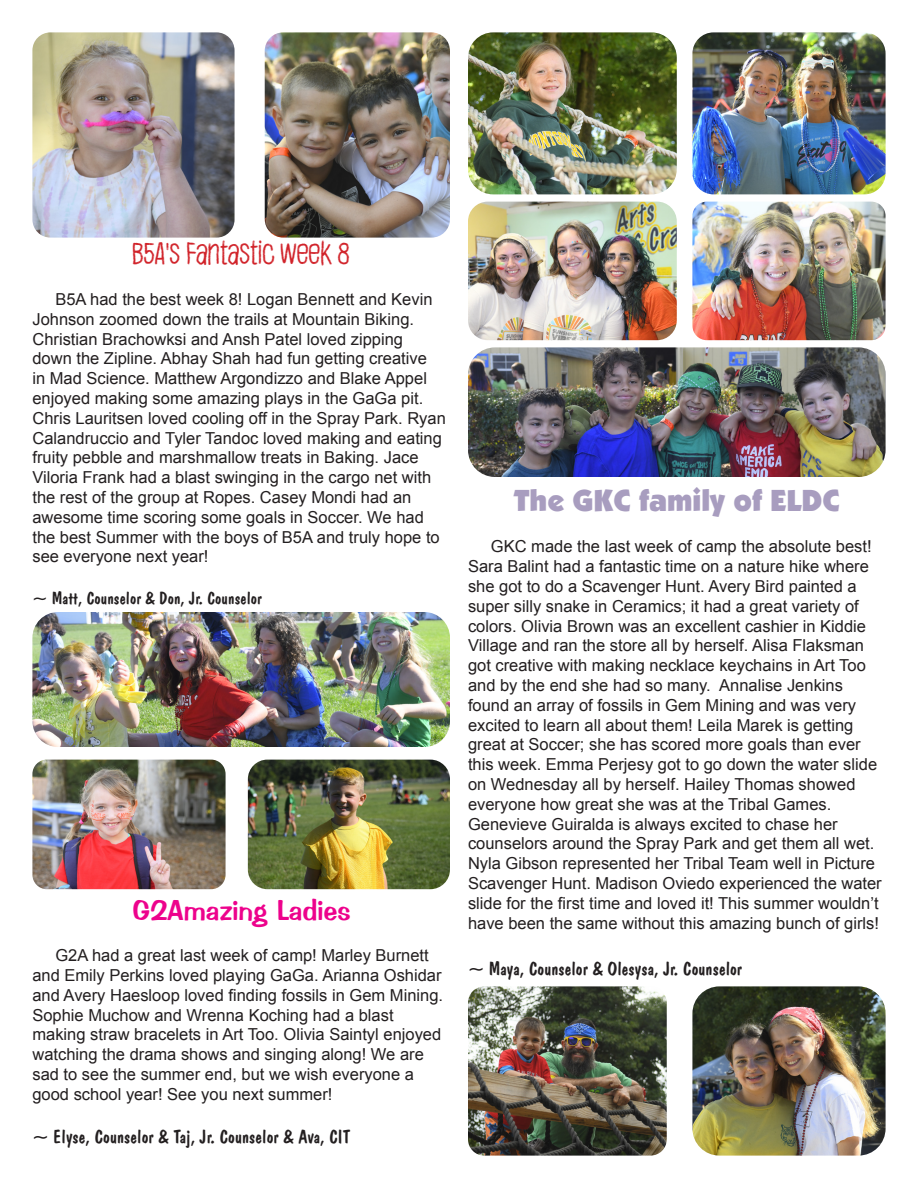
<style>
.page{position:relative;width:918px;height:1188px;background:#fff}
.page>*{position:absolute;margin:0;border:0;box-sizing:border-box;transform-origin:0 0}
.t1{font:30px "Boulder";color:#a89dbf}
.t2{font:28.5px "Impress BT";color:#ed028c}
.t3{font:27px "Justaword";color:#d1232a}
.t4{font:19.5px "Dom Casual BT";color:#231f20}
.t5{font:18px "Dom Casual BT";color:#231f20}
.t6{font:16.5px/19.8px "Arial";color:#231f20}
</style>
<div class="page">
<img style="left:32px;top:32px;width:202px;height:206px">
<img style="left:265px;top:32px;width:185px;height:206px">
<img style="left:468px;top:347px;width:417px;height:130px">
<img style="left:468px;top:32px;width:208px;height:162px">
<img style="left:692px;top:32px;width:193px;height:162px">
<img style="left:468px;top:202px;width:208px;height:138px">
<img style="left:692px;top:202px;width:193px;height:138px">
<img style="left:468px;top:986px;width:198px;height:170px">
<img style="left:692px;top:986px;width:193px;height:170px">
<img style="left:32px;top:612px;width:418px;height:135px">
<img style="left:32px;top:760px;width:193px;height:129px">
<img style="left:248px;top:760px;width:202px;height:129px">
<p class="t3" style="left:132px;top:231px;width:219px">B5A’'s Fantastic week 8</p>
<p class="t6" style="left:32px;top:289px;width:415px;text-indent:23px">B5A had the best week 8! Logan Bennett and Kevin Johnson zoomed down the trails at Mountain Biking.<br>Christian Brachowksi and Ansh Patel loved zipping down the Zipline. Abhay Shah had fun getting creative<br>in Mad Science. Matthew Argondizzo and Blake Appel enjoyed making some amazing plays in the GaGa pit.<br>Chris Lauritsen loved cooling off in the Spray Park. Ryan Calandruccio and Tyler Tandoc loved making and eating fruity pebble and marshmallow treats in Baking. Jace Viloria Frank had a blast swinging in the cargo net with the rest of the group at Ropes. Casey Mondi had an awesome time scoring some goals in Soccer. We had the best Summer with the boys of B5A and truly hope to see everyone next year!</p>
<p class="t5" style="left:32px;top:587px;width:231px">~ Matt, Counselor &amp; Don, Jr. Counselor</p>
<p class="t2" style="left:132px;top:893px;width:220px">G2Amazing Ladies</p>
<p class="t6" style="left:32px;top:946px;width:412px;text-indent:23px">G2A had a great last week of camp! Marley Burnett and Emily Perkins loved playing GaGa. Arianna Oshidar and Avery Haesloop loved finding fossils in Gem Mining.<br>Sophie Muchow and Wrenna Koching had a blast making straw bracelets in Art Too. Olivia Saintyl enjoyed watching the drama shows and singing along! We are sad to see the summer end, but we wish everyone a good school year! See you next summer!</p>
<p class="t4" style="left:32px;top:1125px;width:319px">~ Elyse, Counselor &amp; Taj, Jr. Counselor &amp; Ava, CIT</p>
<p class="t1" style="left:514px;top:483px;width:327px">The GKC family of ELDC</p>
<p class="t6" style="left:468px;top:537px;width:415px;text-indent:23px">GKC made the last week of camp the absolute best!<br>Sara Balint had a fantastic time on a nature hike where she got to do a Scavenger Hunt. Avery Bird painted a super silly snake in Ceramics; it had a great variety of colors. Olivia Brown was an excellent cashier in Kiddie Village and ran the store all by herself. Alisa Flaksman got creative with making necklace keychains in Art Too and by the end she had so many. Annalise Jenkins found an array of fossils in Gem Mining and was very excited to learn all about them! Leila Marek is getting great at Soccer; she has scored more goals than ever this week. Emma Perjesy got to go down the water slide on Wednesday all by herself. Hailey Thomas showed everyone how great she was at the Tribal Games.<br>Genevieve Guiralda is always excited to chase her counselors around the Spray Park and get them all wet.<br>Nyla Gibson represented her Tribal Team well in Picture Scavenger Hunt. Madison Oviedo experienced the water slide for the first time and loved it! This summer wouldn’t have been the same without this amazing bunch of girls!</p>
<p class="t4" style="left:468px;top:957px;width:276px">~ Maya, Counselor &amp; Olesysa, Jr. Counselor</p>
</div>
